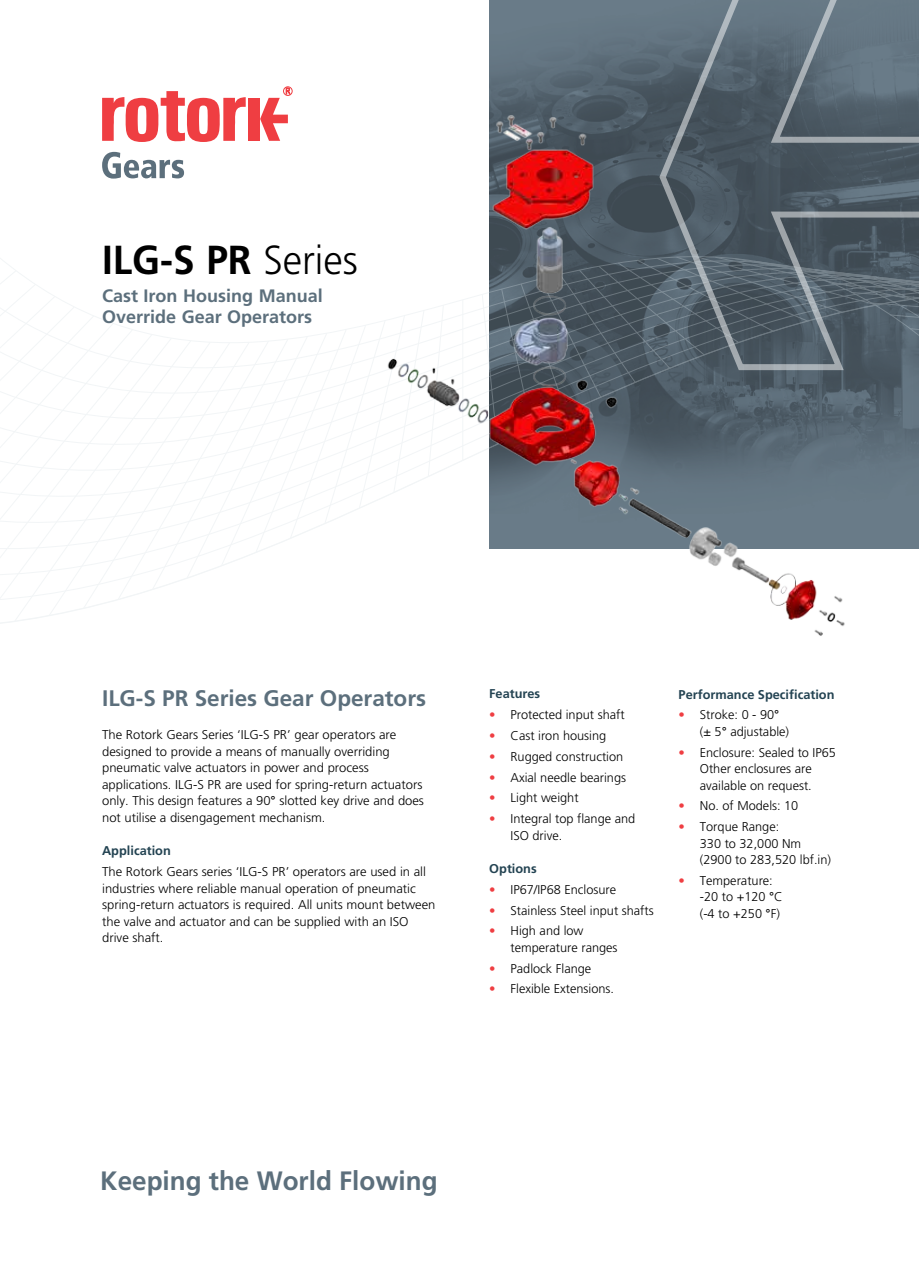
<style>
.page{position:relative;width:919px;height:1263px;background:#fff}
.page>*{position:absolute;margin:0;border:0;box-sizing:border-box;transform-origin:0 0}
.t1{font:700 40.5px "Frutiger LT Std";color:#000;scale:.95 1}
.t2{font:700 26.55px "Frutiger LT Std";color:#5c6f7c}
.t3{font:700 22.5px "Frutiger LT Std";color:#5c6f7c}
.t4{font:700 18px/21px "Frutiger LT Std";color:#5c6f7c}
.t5{font:300 12.75px/16.5px "Frutiger LT Std";color:#000}
.t6{font:700 12.75px "Frutiger LT Std";color:#234352}
.s1{font-weight:300}
.s2{font-weight:400}
.s3{color:#ef3e42}
</style>
<div class="page">
<div style="left:248px;top:98px;width:12px;height:43px;background:#ef3e42"></div>
<svg style="left:102px;top:91px;width:144px;height:51px"></svg>
<svg style="left:260px;top:88px;width:30px;height:53px"></svg>
<div style="left:283px;top:86px;width:9px;height:10px;border:1px solid #ef3e42;border-radius:50%"></div>
<svg style="left:102px;top:152px;width:82px;height:27px"></svg>
<img style="left:489px;top:0;width:169px;height:101px">
<svg style="left:658px;top:0;width:260px;height:245px"></svg>
<svg style="left:0;top:245px;width:918px;height:379px"></svg>
<img style="left:367px;top:101px;width:495px;height:535px">
<h1 class="t1" style="left:102px;top:236px;width:271px">ILG-S PR <span class="s1">Series</span></h1>
<h3 class="t4" style="left:102px;top:285px;width:222px">Cast Iron Housing Manual<br>Override Gear Operators</h3>
<h3 class="t3" style="left:102px;top:685px;width:325px">ILG-S PR Series Gear Operators</h3>
<p class="t5" style="left:102px;top:727px;width:323px">The Rotork Gears Series ‘ILG-S PR’ gear operators are designed to provide a means of manually overriding pneumatic valve actuators in power and process applications. ILG-S PR are used for spring-return actuators only. This design features a 90<span class="s2">°</span> slotted key drive and does not utilise a disengagement mechanism.</p>
<p class="t6" style="left:102px;top:843px;width:70px">Application</p>
<p class="t5" style="left:102px;top:863px;width:335px">The Rotork Gears series ‘ILG-S PR’ operators are used in all industries where reliable manual operation of pneumatic spring-return actuators is required. All units mount between the valve and actuator and can be supplied with an ISO drive shaft.</p>
<p class="t6" style="left:489px;top:686px;width:53px">Features</p>
<p class="t5" style="left:489px;top:707px;width:137px"><span class="s3">•</span> Protected input shaft</p>
<p class="t5" style="left:489px;top:727px;width:118px"><span class="s3">•</span> Cast iron housing</p>
<p class="t5" style="left:489px;top:748px;width:135px"><span class="s3">•</span> Rugged construction</p>
<p class="t5" style="left:489px;top:769px;width:138px"><span class="s3">•</span> Axial needle bearings</p>
<p class="t5" style="left:489px;top:790px;width:91px"><span class="s3">•</span> Light weight</p>
<p class="t5" style="left:510px;top:810px;width:126px;text-indent:-21px"><span class="s3">•</span> Integral top flange and<br>ISO drive.</p>
<p class="t6" style="left:489px;top:861px;width:49px">Options</p>
<p class="t5" style="left:489px;top:881px;width:128px"><span class="s3">•</span> IP67/IP68 Enclosure</p>
<p class="t5" style="left:489px;top:902px;width:166px"><span class="s3">•</span> Stainless Steel input shafts</p>
<p class="t5" style="left:510px;top:923px;width:108px;text-indent:-21px"><span class="s3">•</span> High and low temperature ranges</p>
<p class="t5" style="left:489px;top:960px;width:104px"><span class="s3">•</span> Padlock Flange</p>
<p class="t5" style="left:489px;top:981px;width:126px"><span class="s3">•</span> Flexible Extensions.</p>
<p class="t6" style="left:678px;top:687px;width:157px">Performance Specification</p>
<p class="t5" style="left:699px;top:707px;width:91px;text-indent:-21px"><span class="s3">•</span> Stroke: 0 - 90<span class="s2">° </span>(± 5<span class="s2">°</span> adjustable)</p>
<p class="t5" style="left:678px;top:744px;width:159px;text-align:center"><span class="s3">•</span> Enclosure: Sealed to IP65<br>Other enclosures are available on request.</p>
<p class="t5" style="left:678px;top:798px;width:121px"><span class="s3">•</span> No. of Models: 10</p>
<p class="t5" style="left:699px;top:818px;width:133px;text-indent:-21px"><span class="s3">•</span> Torque Range:<br>330 to 32,000 Nm (2900 to 283,520 lbf.in)</p>
<p class="t5" style="left:699px;top:872px;width:84px;text-indent:-21px"><span class="s3">•</span> Temperature: -20 to +120 <span class="s2">°</span>C (-4 to +250 <span class="s2">°</span>F)</p>
<h2 class="t2" style="left:100px;top:1165px;width:339px">Keeping the World Flowing</h2>
</div>
